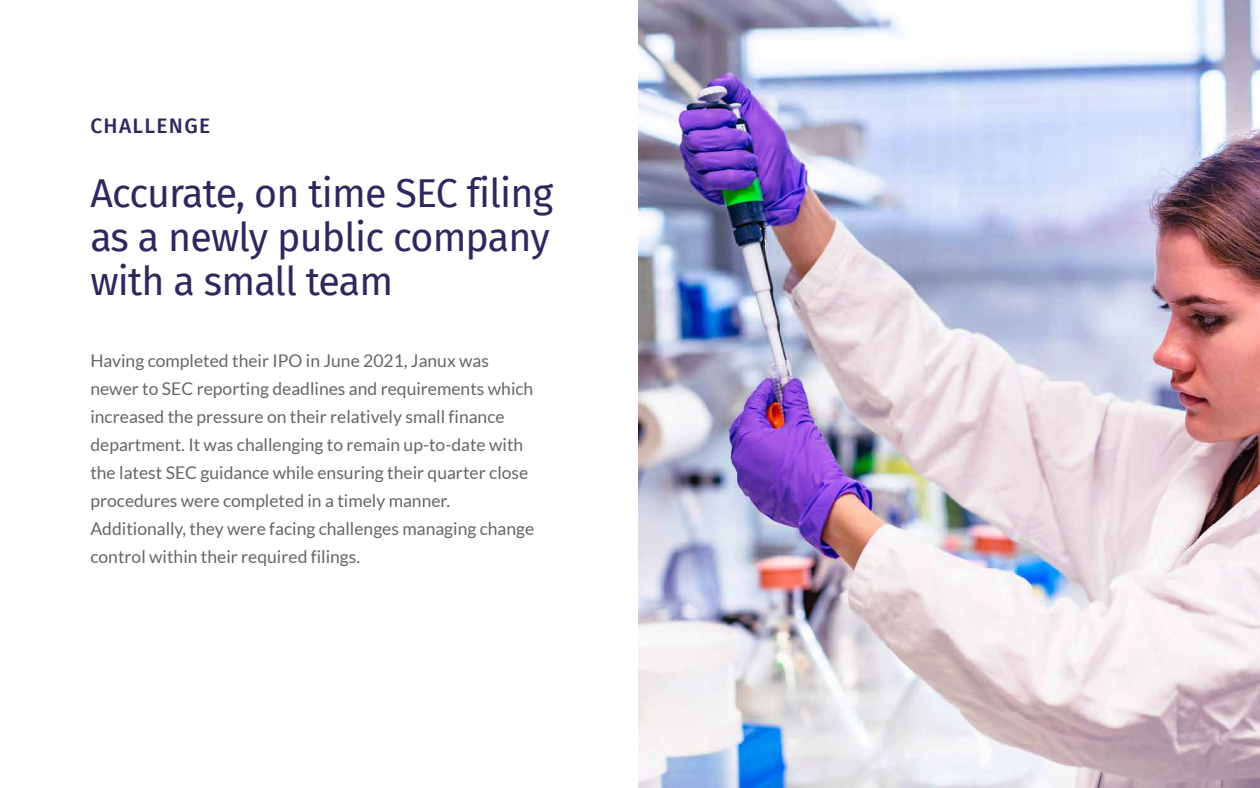
<style>
.page{position:relative;width:1260px;height:788px;background:#fff}
.page>*{position:absolute;margin:0;border:0;box-sizing:border-box;transform-origin:0 0}
.t1{font:39.38px/43.8px "Fira Sans";letter-spacing:-.02em;color:#31265d;text-align:justify}
.t2{font:500 21px "Fira Sans";letter-spacing:.065em;color:#31265d}
.t3{font:17.5px/28px "Lato";color:#666}
</style>
<div class="page">
<img style="left:638px;top:0;width:622px;height:788px">
<p class="t2" style="left:90px;top:109px;width:121px">CHALLENGE</p>
<h1 class="t1" style="left:90px;top:170px;width:464px">Accurate, on time SEC filing as a newly public company with a small team</h1>
<p class="t3" style="left:90px;top:346px;width:445px">Having completed their IPO in June 2021, Janux was newer to SEC reporting deadlines and requirements which increased the pressure on their relatively small finance department. It was challenging to remain up-to-date with the latest SEC guidance while ensuring their quarter close procedures were completed in a timely manner.<br>Additionally, they were facing challenges managing change control within their required filings.</p>
</div>
